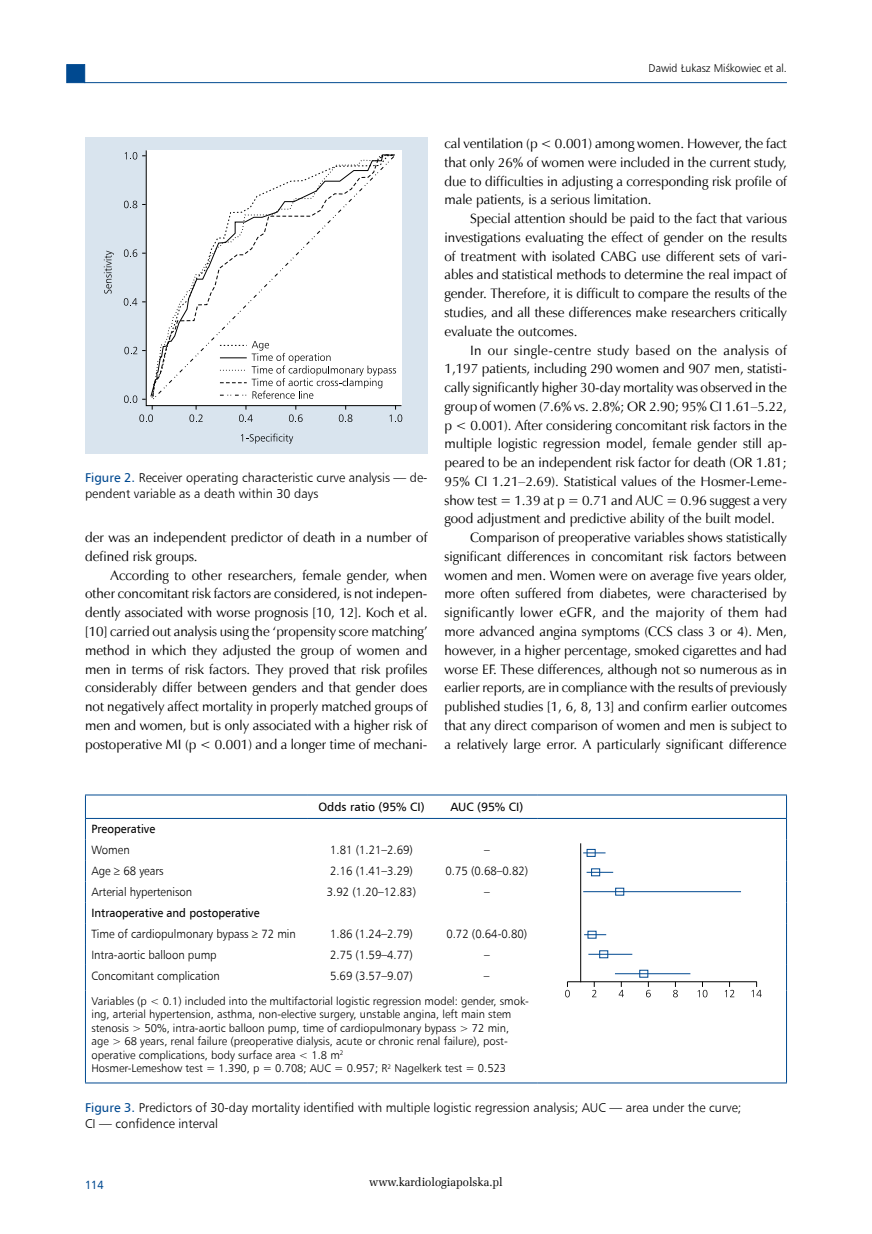
<style>
.page{position:relative;width:872px;height:1234px;background:#fff}
.page>*{position:absolute;margin:0;border:0;box-sizing:border-box;transform-origin:0 0}
.t1{font:13.65px/18.8px "Zapf Humnst EU";color:#000;text-align:justify}
.t2{font:13.65px "Zapf Humnst EU";letter-spacing:.02em;color:#000}
.t3{font:13.65px "Zapf Humnst EU";letter-spacing:.025em;color:#000}
.t4{font:12.75px/16.5px "Humnst 777 Lt EU";color:#000}
.t5{font:12px "Humnst 777 Lt EU";color:#000;scale:.95 1}
.t6{font:12px "Humnst 777 EU";color:#000;scale:.95 1}
.t7{font:12px "Humnst 777 EU";color:#000}
.t8{font:12px "Zapf Ellipt EU";color:#000;scale:.95 1}
.t9{font:12px "Humnst 777 EU";color:#004990;scale:.9 1}
.t10{font:11.25px/13.5px "Humnst 777 Lt EU";color:#000}
.t11{font:11.25px "Humnst 777 Lt EU";color:#000;scale:.95 1}
.s1{font-family:"Humnst 777 EU";color:#004990}
</style>
<div class="page">
<hr style="left:85px;top:82px;width:702px;height:1px;background:#004990">
<div style="left:66px;top:64px;width:19px;height:19px;background:#004990;border:1px solid #004990"></div>
<div style="left:85px;top:138px;width:342px;height:316px;background:#d9e4ee"></div>
<svg style="left:241px;top:433px;width:52px;height:10px"></svg>
<svg style="left:104px;top:250px;width:10px;height:43px"></svg>
<svg style="left:145px;top:150px;width:257px;height:256px;background:#ededed"></svg>
<svg style="left:125px;top:152px;width:21px;height:7px"></svg>
<svg style="left:124px;top:201px;width:22px;height:7px"></svg>
<svg style="left:124px;top:347px;width:22px;height:7px"></svg>
<svg style="left:124px;top:249px;width:22px;height:8px"></svg>
<svg style="left:124px;top:298px;width:22px;height:7px"></svg>
<svg style="left:124px;top:395px;width:29px;height:27px"></svg>
<svg style="left:189px;top:405px;width:14px;height:17px"></svg>
<svg style="left:239px;top:405px;width:14px;height:17px"></svg>
<svg style="left:289px;top:405px;width:13px;height:17px"></svg>
<svg style="left:339px;top:405px;width:13px;height:17px"></svg>
<svg style="left:389px;top:405px;width:13px;height:17px"></svg>
<svg style="left:150px;top:154px;width:243px;height:243px;background:#f7f7f7"></svg>
<hr style="left:85px;top:817px;width:222px;height:1px;background:#004990">
<hr style="left:307px;top:817px;width:129px;height:1px;background:#004990">
<hr style="left:436px;top:817px;width:102px;height:1px;background:#004990">
<hr style="left:538px;top:817px;width:249px;height:1px;background:#004990">
<hr style="left:85px;top:794px;width:222px;height:1px;background:#004990">
<hr style="left:307px;top:794px;width:129px;height:1px;background:#004990">
<hr style="left:436px;top:794px;width:102px;height:1px;background:#004990">
<hr style="left:538px;top:794px;width:249px;height:1px;background:#004990">
<svg style="left:786px;top:795px;width:1px;height:195px"></svg>
<hr style="left:786px;top:990px;width:1px;height:92px;background:#004990">
<hr style="left:538px;top:1082px;width:249px;height:1px;background:#004990">
<svg style="left:85px;top:795px;width:1px;height:195px"></svg>
<hr style="left:85px;top:990px;width:1px;height:92px;background:#004990">
<hr style="left:85px;top:1082px;width:222px;height:1px;background:#004990">
<hr style="left:307px;top:1082px;width:129px;height:1px;background:#004990">
<hr style="left:436px;top:1082px;width:102px;height:1px;background:#004990">
<hr style="left:567px;top:981px;width:189px;height:1px;background:#000">
<svg style="left:583px;top:852px;width:22px;height:1px"></svg>
<svg style="left:586px;top:871px;width:27px;height:1px"></svg>
<svg style="left:584px;top:934px;width:22px;height:1px"></svg>
<hr style="left:588px;top:953px;width:44px;height:1px;background:#004990">
<hr style="left:615px;top:973px;width:75px;height:1px;background:#004990">
<hr style="left:583px;top:891px;width:158px;height:1px;background:#004990">
<hr style="left:580px;top:843px;width:1px;height:139px;background:#000">
<svg style="left:565px;top:981px;width:5px;height:16px"></svg>
<div style="left:586px;top:848px;width:9px;height:8px;border:1px solid #004990"></div>
<div style="left:591px;top:868px;width:9px;height:8px;border:1px solid #004990"></div>
<div style="left:615px;top:887px;width:9px;height:8px;border:1px solid #004990"></div>
<div style="left:599px;top:950px;width:9px;height:7px;border:1px solid #004990"></div>
<div style="left:639px;top:969px;width:9px;height:8px;border:1px solid #004990"></div>
<svg style="left:592px;top:981px;width:4px;height:15px"></svg>
<svg style="left:618px;top:981px;width:6px;height:15px"></svg>
<svg style="left:646px;top:981px;width:4px;height:16px"></svg>
<svg style="left:673px;top:981px;width:5px;height:16px"></svg>
<svg style="left:697px;top:981px;width:10px;height:16px"></svg>
<svg style="left:724px;top:981px;width:10px;height:15px"></svg>
<svg style="left:751px;top:981px;width:10px;height:15px"></svg>
<p class="t11" style="left:648px;top:61px;width:147px">Dawid Łukasz Miśkowiec et al.</p>
<p class="t4" style="left:85px;top:469px;width:344px"><span class="s1">Figure 2.</span> Receiver operating characteristic curve analysis — de&shy;pendent variable as a death within 30 days</p>
<p class="t1" style="left:85px;top:528px;width:344px">der was an independent predictor of death in a number of defined risk groups.</p>
<p class="t1" style="left:85px;top:565px;width:344px;text-indent:25px">According to other researchers, female gender, when other concomitant risk factors are considered, is not indepen&shy;dently associated with worse prognosis [10, 12]. Koch et al. [10] carried out analysis using the ‘propensity score matching’ method in which they adjusted the group of women and men in terms of risk factors. They proved that risk profiles considerably differ between genders and that gender does not negatively affect mortality in properly matched groups of men and women, but is only associated with a higher risk of postoperative MI (p &lt; 0.001) and a longer time of mechani-</p>
<p class="t1" style="left:444px;top:134px;width:344px">cal ventilation (p &lt; 0.001) among women. However, the fact that only 26% of women were included in the current study, due to difficulties in adjusting a corresponding risk profile of male patients, is a serious limitation.</p>
<p class="t1" style="left:444px;top:209px;width:344px;text-indent:25px">Special attention should be paid to the fact that various investigations evaluating the effect of gender on the results of treatment with isolated CABG use different sets of vari&shy;ables and statistical methods to determine the real impact of gender. Therefore, it is difficult to compare the results of the studies, and all these differences make researchers critically evaluate the outcomes.</p>
<p class="t3" style="left:470px;top:341px;width:318px">In our single-centre study based on the analysis of</p>
<p class="t1" style="left:444px;top:359px;width:344px">1,197 patients, including 290 women and 907 men, statisti-</p>
<p class="t1" style="left:444px;top:378px;width:344px">cally significantly higher 30-day mortality was observed in the</p>
<p class="t1" style="left:444px;top:396px;width:344px">group of women (7.6% vs. 2.8%; OR 2.90; 95% CI 1.61–5.22,</p>
<p class="t1" style="left:444px;top:415px;width:344px">p &lt; 0.001). After considering concomitant risk factors in the</p>
<p class="t1" style="left:444px;top:434px;width:344px">multiple logistic regression model, female gender still ap-</p>
<p class="t1" style="left:444px;top:453px;width:344px">peared to be an independent risk factor for death (OR 1.81;</p>
<p class="t1" style="left:444px;top:471px;width:344px">95% CI 1.21–2.69). Statistical values of the Hosmer-Leme-</p>
<p class="t1" style="left:444px;top:490px;width:344px">show test = 1.39 at p = 0.71 and AUC = 0.96 suggest a very</p>
<p class="t1" style="left:444px;top:509px;width:332px">good adjustment and predictive ability of the built model.</p>
<p class="t1" style="left:470px;top:528px;width:318px">Comparison of preoperative variables shows statistically</p>
<p class="t1" style="left:444px;top:547px;width:343px">significant differences in concomitant risk factors between</p>
<p class="t1" style="left:444px;top:565px;width:344px">women and men. Women were on average five years older,</p>
<p class="t1" style="left:444px;top:584px;width:343px">more often suffered from diabetes, were characterised by</p>
<p class="t2" style="left:444px;top:604px;width:344px">significantly lower eGFR, and the majority of them had</p>
<p class="t1" style="left:444px;top:622px;width:344px">more advanced angina symptoms (CCS class 3 or 4). Men,</p>
<p class="t1" style="left:444px;top:640px;width:344px">however, in a higher percentage, smoked cigarettes and had</p>
<p class="t1" style="left:444px;top:659px;width:344px">worse EF. These differences, although not so numerous as in</p>
<p class="t1" style="left:444px;top:678px;width:344px">earlier reports, are in compliance with the results of previously</p>
<p class="t1" style="left:444px;top:697px;width:344px">published studies [1, 6, 8, 13] and confirm earlier outcomes</p>
<p class="t1" style="left:444px;top:715px;width:344px">that any direct comparison of women and men is subject to</p>
<p class="t1" style="left:444px;top:734px;width:344px">a relatively large error. A particularly significant difference</p>
<p class="t7" style="left:318px;top:799px;width:108px">Odds ratio (95% CI)</p>
<p class="t7" style="left:450px;top:799px;width:74px">AUC (95% CI)</p>
<p class="t6" style="left:91px;top:821px;width:69px">Preoperative</p>
<p class="t5" style="left:91px;top:842px;width:42px">Women</p>
<p class="t5" style="left:330px;top:842px;width:89px">1.81 (1.21–2.69)</p>
<p class="t5" style="left:484px;top:842px;width:7px">–</p>
<p class="t5" style="left:91px;top:863px;width:78px">Age ≥ 68 years</p>
<p class="t5" style="left:330px;top:863px;width:89px">2.16 (1.41–3.29)</p>
<p class="t5" style="left:445px;top:863px;width:89px">0.75 (0.68–0.82)</p>
<p class="t5" style="left:91px;top:884px;width:108px">Arterial hypertenison</p>
<p class="t5" style="left:327px;top:884px;width:95px">3.92 (1.20–12.83)</p>
<p class="t5" style="left:484px;top:884px;width:7px">–</p>
<p class="t6" style="left:91px;top:905px;width:178px">Intraoperative and postoperative</p>
<p class="t5" style="left:91px;top:926px;width:217px">Time of cardiopulmonary bypass ≥ 72 min</p>
<p class="t5" style="left:330px;top:926px;width:89px">1.86 (1.24–2.79)</p>
<p class="t5" style="left:446px;top:926px;width:87px">0.72 (0.64-0.80)</p>
<p class="t5" style="left:91px;top:947px;width:133px">Intra-aortic balloon pump</p>
<p class="t5" style="left:330px;top:947px;width:89px">2.75 (1.59–4.77)</p>
<p class="t5" style="left:484px;top:947px;width:7px">–</p>
<p class="t5" style="left:91px;top:968px;width:137px">Concomitant complication</p>
<p class="t5" style="left:330px;top:968px;width:89px">5.69 (3.57–9.07)</p>
<p class="t5" style="left:484px;top:968px;width:7px">–</p>
<p class="t10" style="left:91px;top:993px;width:438px">Variables (p &lt; 0.1) included into the multifactorial logistic regression model: gender, smok&shy;ing, arterial hypertension, asthma, non-elective surgery, unstable angina, left main stem stenosis &gt; 50%, intra-aortic balloon pump, time of cardiopulmonary bypass &gt; 72 min, age &gt; 68 years, renal failure (preoperative dialysis, acute or chronic renal failure), post&shy;operative complications, body surface area &lt; 1.8 m<sup>2<br></sup>Hosmer-Lemeshow test = 1.390, p = 0.708; AUC = 0.957; R<sup>2</sup> Nagelkerk test = 0.523</p>
<p class="t4" style="left:85px;top:1098px;width:658px"><span class="s1">Figure 3.</span> Predictors of 30-day mortality identified with multiple logistic regression analysis; AUC — area under the curve;<br>CI — confidence interval</p>
<p class="t9" style="left:85px;top:1176px;width:22px">114</p>
<p class="t8" style="left:369px;top:1173px;width:142px">www.kardiologiapolska.pl</p>
</div>
